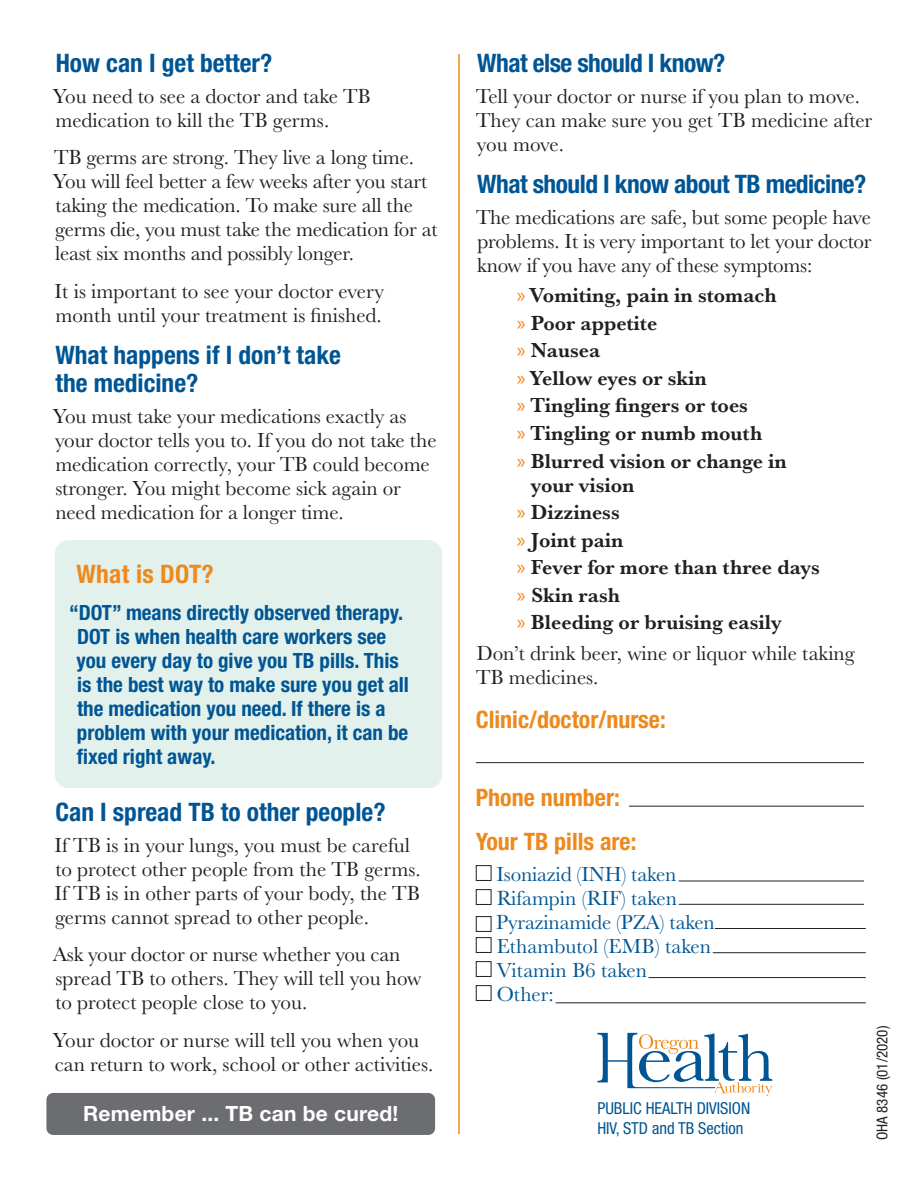
<style>
.page{position:relative;width:918px;height:1188px;background:#fff}
.page>*{position:absolute;margin:0;border:0;box-sizing:border-box;transform-origin:0 0}
.subheads{font:700 condensed 25.5px/28.5px "Helvetica Neue LT Std";color:#005594}
.subheads-2{font:700 condensed 25.5px "Helvetica Neue LT Std";letter-spacing:-.02em;color:#005594}
.body{font:700 condensed 25.5px "Helvetica Neue LT Std";letter-spacing:.01em;color:#ed891d}
.contact_info{font:700 condensed 24px "Helvetica Neue LT Std";color:#ed891d}
.subheads-3{font:700 condensed 24px "Helvetica Neue LT Std";color:#ed891d}
.body-2{font:21px/24px "Baskerville URW";letter-spacing:-.005em;color:#231f20}
.t1{font:700 21px/24px "Baskerville URW";color:#231f20}
.body-3{font:700 condensed 21px/24px "Helvetica Neue LT Std";color:#005594}
.contact_info-2{font:21px/24px "Baskerville URW";color:#005594}
.sidebar_title{font:700 21px "Helvetica Neue LT Std";letter-spacing:.01em;color:#fff}
.t2{font:condensed 16.5px "Helvetica Neue LT Std";color:#005594}
.t3{font:condensed 15px "Helvetica Neue LT Std";color:#231f20}
.s1{font-family:"Myriad Pro";font-weight:400;color:#ed891d}
</style>
<div class="page">
<div style="left:55px;top:540px;width:387px;height:248px;background:#e2f1eb;border-radius:14px"></div>
<div style="left:476px;top:865px;width:15px;height:16px;border:1px solid #231f20"></div>
<div style="left:476px;top:889px;width:15px;height:16px;border:1px solid #231f20"></div>
<div style="left:476px;top:916px;width:15px;height:16px;border:1px solid #231f20"></div>
<div style="left:476px;top:937px;width:15px;height:16px;border:1px solid #231f20"></div>
<div style="left:476px;top:961px;width:15px;height:16px;border:1px solid #231f20"></div>
<div style="left:476px;top:985px;width:15px;height:16px;border:1px solid #231f20"></div>
<div style="left:46px;top:1093px;width:389px;height:42px;background:#6c6d70;border-radius:7px"></div>
<svg style="left:597px;top:1033px;width:175px;height:63px"></svg>
<hr style="left:458px;top:54px;width:2px;height:1080px;background:#ed891d">
<hr style="left:476px;top:762px;width:388px;height:1px;background:#231f20">
<hr style="left:629px;top:806px;width:235px;height:1px;background:#231f20">
<hr style="left:679px;top:881px;width:185px;height:1px;background:#231f20">
<hr style="left:679px;top:904px;width:185px;height:1px;background:#231f20">
<hr style="left:715px;top:928px;width:151px;height:1px;background:#231f20">
<hr style="left:713px;top:952px;width:153px;height:1px;background:#231f20">
<hr style="left:649px;top:977px;width:217px;height:1px;background:#231f20">
<hr style="left:556px;top:1002px;width:310px;height:1px;background:#231f20">
<p class="subheads" style="left:56px;top:49px;width:218px">How can I get better?</p>
<p class="body-2" style="left:53px;top:84px;width:319px">You need to see a doctor and take TB medication to kill the TB germs.</p>
<p class="body-2" style="left:53px;top:146px;width:386px">TB germs are strong. They live a long time.<br>You will feel better a few weeks after you start taking the medication. To make sure all the germs die, you must take the medication for at least six months and possibly longer.</p>
<p class="body-2" style="left:55px;top:279px;width:331px">It is important to see your doctor every month until your treatment is finished.</p>
<p class="subheads" style="left:55px;top:340px;width:287px">What happens if I don’t take the medicine?</p>
<p class="body-2" style="left:53px;top:405px;width:385px">You must take your medications exactly as your doctor tells you to. If you do not take the medication correctly, your TB could become stronger. You might become sick again or need medication for a longer time.</p>
<p class="body" style="left:77px;top:558px;width:139px">What is DOT?</p>
<p class="body-3" style="left:76px;top:600px;width:334px;text-indent:-7px">“DOT” means directly observed therapy.<br>DOT is when health care workers see you every day to give you TB pills. This is the best way to make sure you get all the medication you need. If there is a problem with your medication, it can be fixed right away.</p>
<p class="subheads-2" style="left:477px;top:48px;width:250px">What else should I know?</p>
<p class="body-2" style="left:476px;top:84px;width:398px">Tell your doctor or nurse if you plan to move.<br>They can make sure you get TB medicine after you move.</p>
<p class="subheads-2" style="left:477px;top:168px;width:391px">What should I know about TB medicine?</p>
<p class="body-2" style="left:476px;top:205px;width:397px;text-align:justify">The medications are safe, but some people have problems. It is very important to let your doctor know if you have any of these symptoms:</p>
<p class="t1" style="left:517px;top:284px;width:261px"><span class="s1">»</span> Vomiting, pain in stomach</p>
<p class="t1" style="left:517px;top:312px;width:142px"><span class="s1">»</span> Poor appetite</p>
<p class="t1" style="left:517px;top:339px;width:85px"><span class="s1">»</span> Nausea</p>
<p class="t1" style="left:517px;top:367px;width:192px"><span class="s1">»</span> Yellow eyes or skin</p>
<p class="t1" style="left:517px;top:394px;width:233px"><span class="s1">»</span> Tingling fingers or toes</p>
<p class="t1" style="left:517px;top:422px;width:247px"><span class="s1">»</span> Tingling or numb mouth</p>
<p class="t1" style="left:531px;top:449px;width:257px;text-indent:-14px"><span class="s1">»</span> Blurred vision or change in your vision</p>
<p class="t1" style="left:517px;top:501px;width:105px"><span class="s1">»</span> Dizziness</p>
<p class="t1" style="left:517px;top:528px;width:108px"><span class="s1">»</span> Joint pain</p>
<p class="t1" style="left:517px;top:556px;width:305px"><span class="s1">»</span> Fever for more than three days</p>
<p class="t1" style="left:517px;top:583px;width:105px"><span class="s1">»</span> Skin rash</p>
<p class="t1" style="left:517px;top:611px;width:266px"><span class="s1">»</span> Bleeding or bruising easily</p>
<p class="body-2" style="left:476px;top:641px;width:380px">Don’t drink beer, wine or liquor while taking<br>TB medicines.</p>
<p class="subheads-3" style="left:476px;top:705px;width:191px">Clinic/doctor/nurse:</p>
<p class="subheads" style="left:55px;top:797px;width:332px">Can I spread TB to other people?</p>
<p class="body-2" style="left:55px;top:833px;width:368px">If TB is in your lungs, you must be careful to protect other people from the TB germs.<br>If TB is in other parts of your body, the TB germs cannot spread to other people.</p>
<p class="body-2" style="left:53px;top:943px;width:370px">Ask your doctor or nurse whether you can spread TB to others. They will tell you how to protect people close to you.</p>
<p class="body-2" style="left:53px;top:1028px;width:382px">Your doctor or nurse will tell you when you can return to work, school or other activities.</p>
<p class="contact_info" style="left:476px;top:783px;width:145px">Phone number:</p>
<p class="contact_info" style="left:476px;top:827px;width:162px">Your TB pills are:</p>
<p class="contact_info-2" style="left:496px;top:862px;width:220px">Isoniazid (INH) taken<br>Rifampin (RIF) taken<br>Pyrazinamide (PZA) taken<br>Ethambutol (EMB) taken<br>Vitamin B6 taken<br>Other:</p>
<p class="sidebar_title" style="left:83px;top:1101px;width:317px">Remember ... TB can be cured!</p>
<p class="t2" style="left:597px;top:1099px;width:154px">PUBLIC HEALTH DIVISION</p>
<p class="t2" style="left:597px;top:1118px;width:147px">HIV, STD and TB Section</p>
<p class="t3" style="left:873px;top:1140px;width:116px;rotate:-90deg">OHA 8346 (01/2020)</p>
</div>
